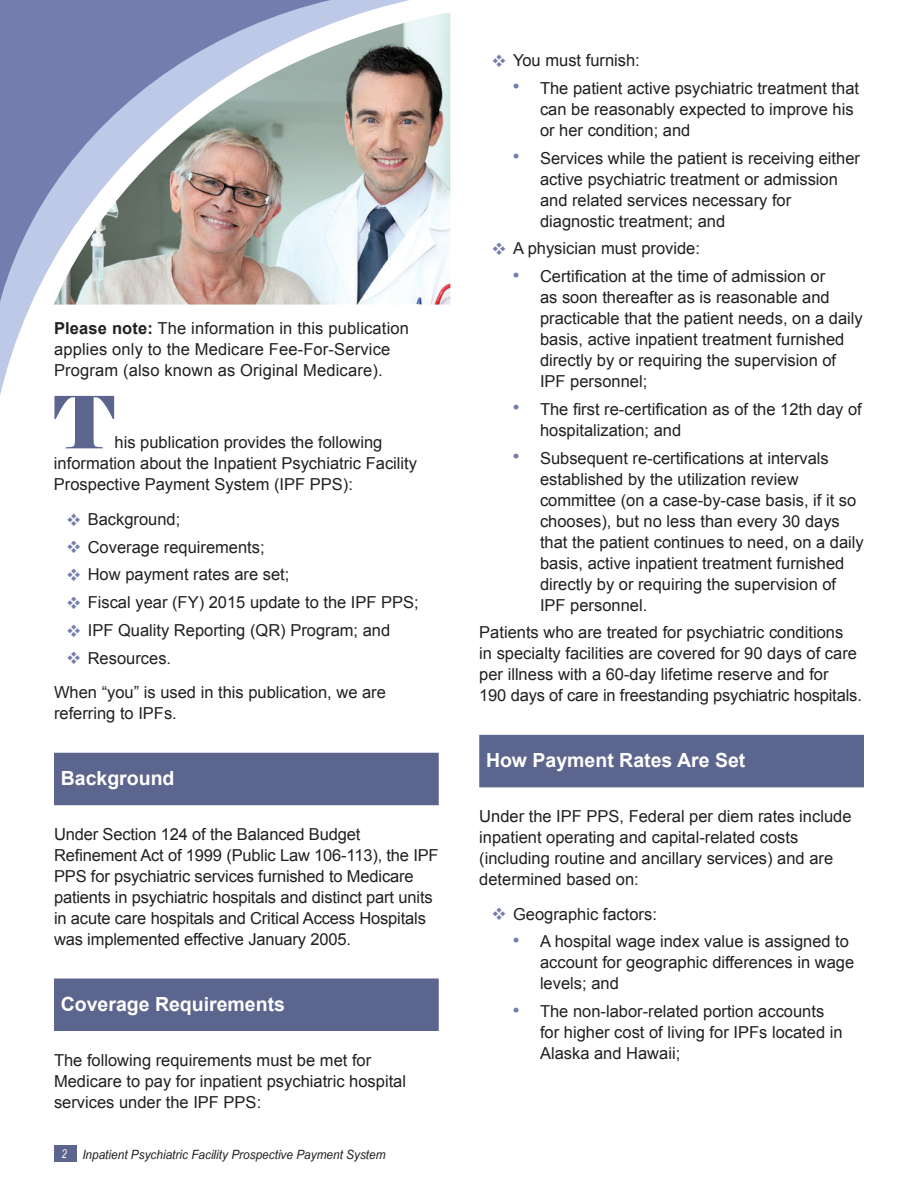
<style>
.page{position:relative;width:918px;height:1188px;background:#fff}
.page>*{position:absolute;margin:0;border:0;box-sizing:border-box;transform-origin:0 0}
.t1{font:72px "Elephant";color:#5c658d;scale:1.05 1}
.t2{font:700 19.5px "Arial";color:#fff}
.t3{font:16.5px/21px "Arial";color:#231f20}
.t4{font:italic 12.75px "Arial Narrow";color:#231f20;scale:1.13 1}
.s1{font-weight:700}
.s2{font-size:12px;color:#fff}
.s3{font-weight:700;font-size:17.25px;color:#747dae}
</style>
<div class="page">
<div style="left:54px;top:1145px;width:22px;height:17px;background:#5c658d"></div>
<svg style="left:0;top:0;width:409px;height:395px"></svg>
<img style="left:54px;top:13px;width:396px;height:292px">
<div style="left:54px;top:753px;width:385px;height:52px;background:#5c658d"></div>
<div style="left:54px;top:978px;width:385px;height:53px;background:#5c658d"></div>
<div style="left:479px;top:735px;width:385px;height:52px;background:#5c658d"></div>
<p class="t3" style="left:54px;top:318px;width:357px"><span class="s1">Please note:</span> The information in this publication applies only to the Medicare Fee-For-Service<br>Program (also known as Original Medicare).</p>
<p class="t1" style="left:54px;top:378px;width:59px">T</p>
<p class="t3" style="left:54px;top:432px;width:365px;text-indent:61px">his publication provides the following information about the Inpatient Psychiatric Facility<br>Prospective Payment System (IPF PPS):</p>
<p class="t3" style="left:88px;top:509px;width:94px">Background;</p>
<p class="t3" style="left:88px;top:537px;width:178px">Coverage requirements;</p>
<p class="t3" style="left:88px;top:564px;width:203px">How payment rates are set;</p>
<p class="t3" style="left:88px;top:592px;width:333px">Fiscal year (FY) 2015 update to the IPF PPS;</p>
<p class="t3" style="left:88px;top:620px;width:304px">IPF Quality Reporting (QR) Program; and</p>
<p class="t3" style="left:88px;top:648px;width:85px">Resources.</p>
<p class="t3" style="left:54px;top:682px;width:333px">When “you” is used in this publication, we are referring to IPFs.</p>
<h2 class="t2" style="left:61px;top:765px;width:115px">Background</h2>
<p class="t3" style="left:54px;top:824px;width:386px">Under Section 124 of the Balanced Budget Refinement Act of 1999 (Public Law 106-113), the IPF PPS for psychiatric services furnished to Medicare patients in psychiatric hospitals and distinct part units in acute care hospitals and Critical Access Hospitals was implemented effective January 2005.</p>
<h2 class="t2" style="left:61px;top:991px;width:226px">Coverage Requirements</h2>
<p class="t3" style="left:54px;top:1050px;width:354px">The following requirements must be met for<br>Medicare to pay for inpatient psychiatric hospital services under the IPF PPS:</p>
<p class="t4" style="left:61px;top:1145px;width:288px"><span class="s2">2</span> Inpatient Psychiatric Facility Prospective Payment System</p>
<p class="t3" style="left:513px;top:50px;width:128px">You must furnish:</p>
<p class="t3" style="left:540px;top:78px;width:321px;text-indent:-27px"><span class="s3">•</span> The patient active psychiatric treatment that can be reasonably expected to improve his or her condition; and</p>
<p class="t3" style="left:540px;top:147px;width:322px;text-indent:-27px"><span class="s3">•</span> Services while the patient is receiving either active psychiatric treatment or admission and related services necessary for diagnostic treatment; and</p>
<p class="t3" style="left:513px;top:238px;width:189px">A physician must provide:</p>
<p class="t3" style="left:540px;top:266px;width:324px;text-indent:-27px"><span class="s3">•</span> Certification at the time of admission or<br>as soon thereafter as is reasonable and practicable that the patient needs, on a daily basis, active inpatient treatment furnished directly by or requiring the supervision of IPF personnel;</p>
<p class="t3" style="left:540px;top:399px;width:323px;text-indent:-27px"><span class="s3">•</span> The first re-certification as of the 12th day of hospitalization; and</p>
<p class="t3" style="left:540px;top:447px;width:325px;text-indent:-27px"><span class="s3">•</span> Subsequent re-certifications at intervals established by the utilization review committee (on a case-by-case basis, if it so chooses), but no less than every 30 days that the patient continues to need, on a daily basis, active inpatient treatment furnished directly by or requiring the supervision of IPF personnel.</p>
<p class="t3" style="left:479px;top:622px;width:384px">Patients who are treated for psychiatric conditions<br>in specialty facilities are covered for 90 days of care per illness with a 60-day lifetime reserve and for<br>190 days of care in freestanding psychiatric hospitals.</p>
<h2 class="t2" style="left:486px;top:747px;width:261px">How Payment Rates Are Set</h2>
<p class="t3" style="left:479px;top:806px;width:374px">Under the IPF PPS, Federal per diem rates include inpatient operating and capital-related costs (including routine and ancillary services) and are determined based on:</p>
<p class="t3" style="left:513px;top:903px;width:145px">Geographic factors:</p>
<p class="t3" style="left:540px;top:931px;width:316px;text-indent:-27px"><span class="s3">•</span> A hospital wage index value is assigned to account for geographic differences in wage levels; and</p>
<p class="t3" style="left:540px;top:1001px;width:304px;text-indent:-27px"><span class="s3">•</span> The non-labor-related portion accounts for higher cost of living for IPFs located in<br>Alaska and Hawaii;</p>
</div>
